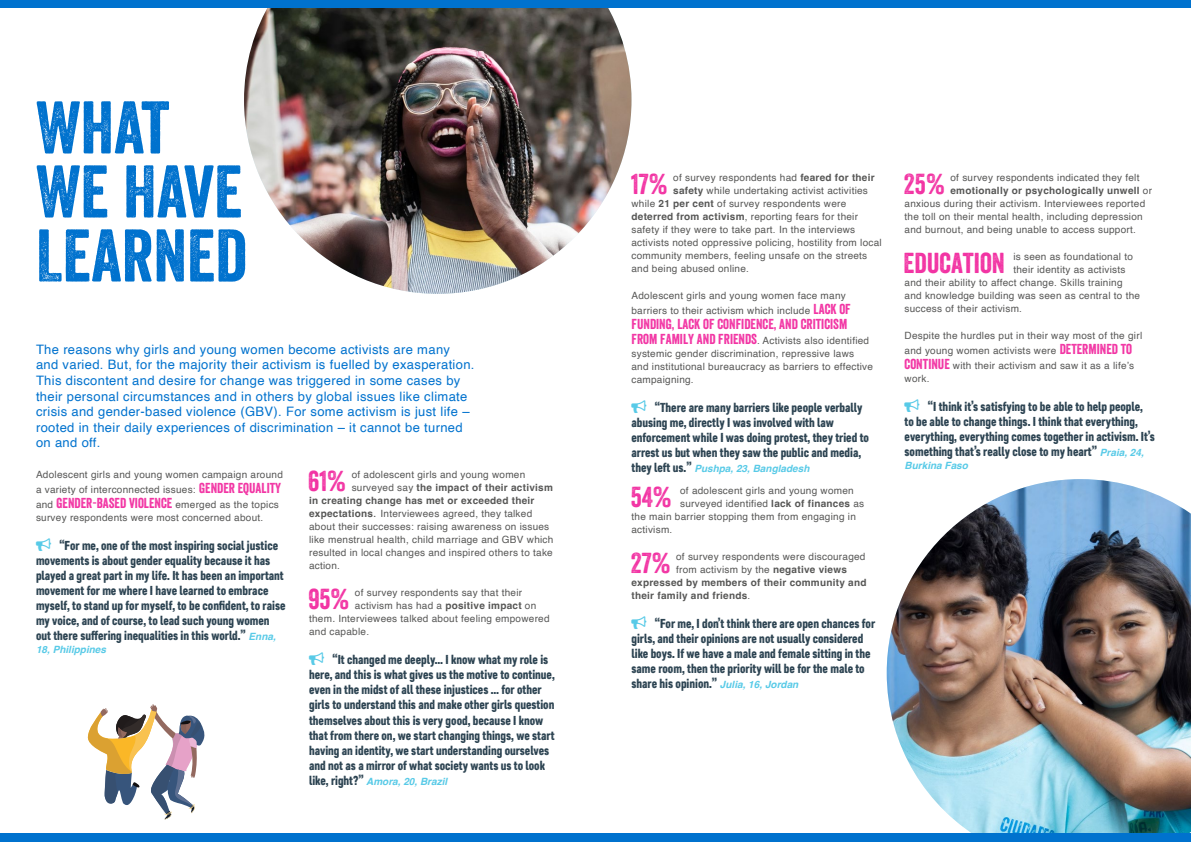
<style>
.page{position:relative;width:1191px;height:842px;background:#fff}
.page>*{position:absolute;margin:0;border:0;box-sizing:border-box;transform-origin:0 0}
.t1{font:72px/64px "Veneer";color:#0072ce}
.t2{font:28px "Veneer";color:#f233a3}
.t3{font:14px "Veneer";color:#f233a3}
.t4{font:13px/15px "Core Paint B3";color:#243c4b}
.t5{font:13px/15.6px "Helvetica";letter-spacing:.025em;color:#0072ce}
.t6{font:10px/15px "Helvetica";letter-spacing:.025em;color:#575756}
.t7{font:700 10px "Helvetica";letter-spacing:.025em;color:#575756}
.t8{font:italic 700 10px "Helvetica";color:#58cae7}
.s1{font-family:"Veneer";font-size:14px;color:#f233a3}
.s2{color:#58cae7}
.s3{font-family:"Helvetica";font-weight:700;font-style:italic;font-size:10px;color:#58cae7}
.s4{font-weight:400}
.s5{font-weight:700}
.s6{font-size:12px}
.s7{font-style:italic}
.s8{font-family:"Core Paint B3";font-weight:400;font-style:normal;font-size:13px;color:#243c4b}
</style>
<div class="page">
<img style="left:244px;top:8px;width:387px;height:286px">
<img style="left:886px;top:479px;width:305px;height:354px">
<div style="left:0;top:0;width:1191px;height:8px;background:#0072ce"></div>
<div style="left:0;top:833px;width:1191px;height:9px;background:#0072ce"></div>
<svg style="left:87px;top:704px;width:118px;height:116px"></svg>
<h1 class="t1" style="left:36px;top:95px;width:212px">WHAT<br>WE HAVE<br>LEARNED</h1>
<p class="t5" style="left:36px;top:342px;width:440px">The reasons why girls and young women become activists are many and varied. But, for the majority their activism is fuelled by exasperation.<br>This discontent and desire for change was triggered in some cases by their personal circumstances and in others by global issues like climate crisis and gender-based violence (GBV). For some activism is just life – rooted in their daily experiences of discrimination – it cannot be turned on and off.</p>
<p class="t6" style="left:36px;top:467px;width:248px">Adolescent girls and young women campaign around a variety of interconnected issues: <span class="s1">GENDER EQUALITY </span>and <span class="s1">GENDER-BASED VIOLENCE</span> emerged as the topics</p>
<p class="t6" style="left:36px;top:510px;width:229px">survey respondents were most concerned about.</p>
<p class="t4" style="left:36px;top:538px;width:251px"><span class="s2">○</span> “For me, one of the most inspiring social justice movements is about gender equality because it has played a great part in my life. It has been an important movement for me where I have learned to embrace myself, to stand up for myself, to be confident, to raise my voice, and of course, to lead such young women out there suffering inequalities in this world.” <span class="s3">Enna,</span></p>
<p class="t8" style="left:36px;top:644px;width:72px">18, Philippines</p>
<h2 class="t2" style="left:308px;top:464px;width:39px">61%</h2>
<p class="t6" style="left:352px;top:467px;width:175px">of adolescent girls and young women</p>
<p class="t7" style="left:352px;top:481px;width:203px"><span class="s4">surveyed say</span> the impact of their activism</p>
<p class="t7" style="left:309px;top:494px;width:227px">in creating change has met or exceeded their</p>
<p class="t6" style="left:309px;top:506px;width:225px"><span class="s5">expectations</span><span class="s6">.</span> Interviewees agreed, they talked</p>
<p class="t6" style="left:309px;top:519px;width:242px">about their successes: raising awareness on issues</p>
<p class="t6" style="left:309px;top:532px;width:246px">like menstrual health, child marriage and GBV which</p>
<p class="t6" style="left:309px;top:545px;width:245px">resulted in local changes and inspired others to take</p>
<p class="t6" style="left:309px;top:558px;width:32px">action.</p>
<h2 class="t2" style="left:308px;top:582px;width:42px">95%</h2>
<p class="t6" style="left:355px;top:586px;width:169px">of survey respondents say that their</p>
<p class="t6" style="left:355px;top:599px;width:183px">activism has had a <span class="s5">positive impact</span> on</p>
<p class="t6" style="left:309px;top:612px;width:242px">them<span class="s7">.</span> Interviewees talked about feeling empowered</p>
<p class="t6" style="left:309px;top:625px;width:62px">and capable.</p>
<p class="t4" style="left:309px;top:652px;width:247px"><span class="s2">○</span> “It changed me deeply… I know what my role is here, and this is what gives us the motive to continue, even in the midst of all these injustices … for other girls to understand this and make other girls question themselves about this is very good, because I know that from there on, we start changing things, we start having an identity, we start understanding ourselves and not as a mirror of what society wants us to look</p>
<p class="t8" style="left:309px;top:775px;width:140px"><span class="s8">like, right?”</span> Amora, 20, Brazil</p>
<h2 class="t2" style="left:631px;top:167px;width:38px">17%</h2>
<p class="t6" style="left:673px;top:170px;width:203px">of survey respondents had <span class="s5">feared for their</span></p>
<p class="t6" style="left:673px;top:183px;width:196px"><span class="s5">safety</span> while undertaking activist activities</p>
<p class="t6" style="left:631px;top:196px;width:216px">while <span class="s5">21 per cent</span> of survey respondents were</p>
<p class="t6" style="left:631px;top:209px;width:228px"><span class="s5">deterred from activism</span>, reporting fears for their</p>
<p class="t6" style="left:631px;top:222px;width:225px">safety if they were to take part. In the interviews</p>
<p class="t6" style="left:631px;top:235px;width:252px">activists noted oppressive policing, hostility from local</p>
<p class="t6" style="left:631px;top:248px;width:237px">community members, feeling unsafe on the streets</p>
<p class="t6" style="left:631px;top:261px;width:119px">and being abused online.</p>
<p class="t6" style="left:631px;top:288px;width:221px">Adolescent girls and young women face many barriers to their activism which include <span class="s1">LACK OF</span></p>
<h3 class="t3" style="left:631px;top:315px;width:217px">FUNDING, LACK OF CONFIDENCE, AND CRITICISM</h3>
<p class="t6" style="left:631px;top:334px;width:243px;line-height:13px"><span class="s1">FROM FAMILY AND FRIENDS</span>. Activists also identified systemic gender discrimination, repressive laws and institutional bureaucracy as barriers to effective campaigning.</p>
<h3 class="t4" style="left:631px;top:400px;width:239px"><span class="s2">○</span> “There are many barriers like people verbally abusing me, directly I was involved with law enforcement while I was doing protest, they tried to arrest us but when they saw the public and media,</h3>
<p class="t8" style="left:631px;top:463px;width:179px"><span class="s8">they left us.”</span> Pushpa, 23, Bangladesh</p>
<h2 class="t2" style="left:630px;top:480px;width:42px">54%</h2>
<p class="t6" style="left:680px;top:483px;width:175px">of adolescent girls and young women</p>
<p class="t6" style="left:680px;top:496px;width:186px">surveyed identified <span class="s5">lack of finances</span> as</p>
<p class="t6" style="left:631px;top:509px;width:226px">the main barrier stopping them from engaging in</p>
<p class="t6" style="left:631px;top:522px;width:42px">activism.</p>
<h2 class="t2" style="left:631px;top:546px;width:41px">27%</h2>
<p class="t6" style="left:676px;top:549px;width:191px">of survey respondents were discouraged</p>
<p class="t6" style="left:676px;top:562px;width:172px">from activism by the <span class="s5">negative views</span></p>
<p class="t7" style="left:631px;top:576px;width:237px">expressed by members of their community and</p>
<p class="t7" style="left:631px;top:589px;width:120px">their family and friends<span class="s4">.</span></p>
<p class="t4" style="left:631px;top:616px;width:245px"><span class="s2">○</span> “For me, I don’t think there are open chances for girls, and their opinions are not usually considered like boys. If we have a male and female sitting in the same room, then the priority will be for the male to share his opinion.” <span class="s3">Julia, 16, Jordan</span></p>
<h2 class="t2" style="left:903px;top:167px;width:43px">25%</h2>
<p class="t6" style="left:950px;top:170px;width:190px">of survey respondents indicated they felt</p>
<p class="t7" style="left:950px;top:184px;width:203px">emotionally or psychologically unwell <span class="s4">or</span></p>
<p class="t6" style="left:904px;top:196px;width:242px">anxious during their activism. Interviewees reported</p>
<p class="t6" style="left:904px;top:209px;width:240px">the toll on their mental health, including depression</p>
<p class="t6" style="left:904px;top:222px;width:233px">and burnout, and being unable to access support.</p>
<h2 class="t2" style="left:903px;top:246px;width:103px">EDUCATION</h2>
<p class="t6" style="left:1013px;top:249px;width:121px">is seen as foundational to</p>
<p class="t6" style="left:1013px;top:262px;width:114px">their identity as activists</p>
<p class="t6" style="left:904px;top:275px;width:219px">and their ability to affect change. Skills training</p>
<p class="t6" style="left:904px;top:288px;width:237px">and knowledge building was seen as central to the</p>
<p class="t6" style="left:904px;top:301px;width:119px">success of their activism.</p>
<p class="t6" style="left:904px;top:329px;width:239px">Despite the hurdles put in their way most of the girl and young women activists were <span class="s1">DETERMINED TO<br>CONTINUE</span> with their activism and saw it as a life’s</p>
<p class="t6" style="left:904px;top:372px;width:26px">work.</p>
<h3 class="t4" style="left:904px;top:399px;width:252px"><span class="s2">○</span> “I think it’s satisfying to be able to help people, to be able to change things. I think that everything, everything, everything comes together in activism. It’s something that’s really close to my heart” <span class="s3">Praia, 24,</span></h3>
<p class="t8" style="left:904px;top:460px;width:65px">Burkina Faso</p>
</div>
